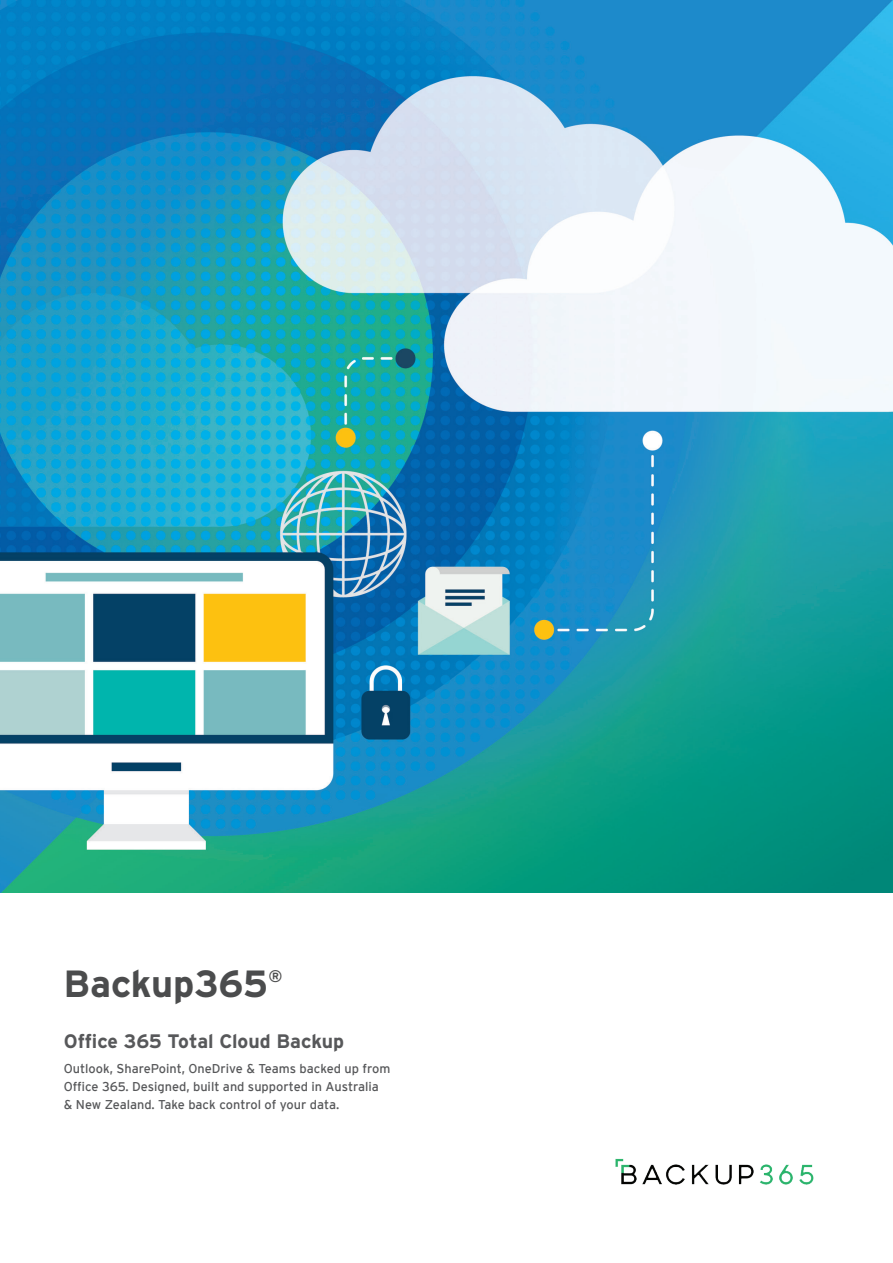
<style>
.page{position:relative;width:893px;height:1263px;background:#fff}
.page>*{position:absolute;margin:0;border:0;box-sizing:border-box;transform-origin:0 0}
.t1{font:700 37.8px "Interstate";letter-spacing:-.005em;color:#4b4c4d}
.t2{font:700 19.5px "Interstate";letter-spacing:-.005em;color:#57585a}
.t3{font:700 16.8px "Interstate";color:#4b4c4d}
.t4{font:12.75px/18px "Interstate";color:#57585a}
</style>
<div class="page">
<img style="left:0;top:0;width:893px;height:893px">
<img style="left:615px;top:1158px;width:199px;height:27px">
<h1 class="t1" style="left:64px;top:963px;width:206px">Backup365</h1>
<h3 class="t3" style="left:268px;top:967px;width:16px">®</h3>
<h2 class="t2" style="left:64px;top:1030px;width:282px">Office 365 Total Cloud Backup</h2>
<p class="t4" style="left:64px;top:1059px;width:328px">Outlook, SharePoint, OneDrive &amp; Teams backed up from<br>Office 365. Designed, built and supported in Australia &amp; New Zealand. Take back control of your data.</p>
</div>
